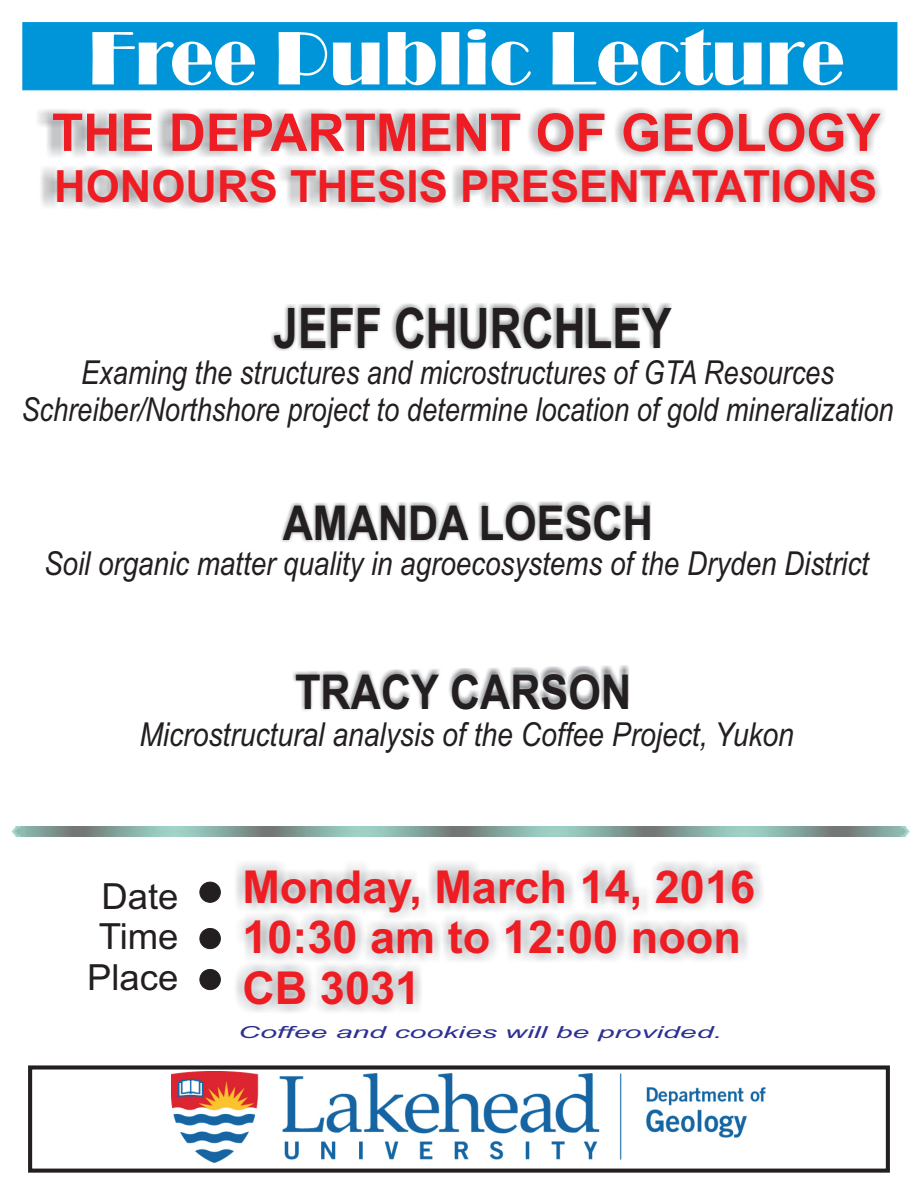
<style>
.page{position:relative;width:918px;height:1188px;background:#fff}
.page>*{position:absolute;margin:0;border:0;box-sizing:border-box;transform-origin:0 0}
.t1{font:78.45px "Broadway";color:#fff;scale:.92 1}
.t2{font:700 55.95px "Arial";color:#231f20;scale:.79 1}
.t3{font:700 52.05px "Arial";color:#ee1d23}
.t4{font:700 48px "Arial";color:#231f20;scale:.87 1}
.t5{font:700 45.45px/50.7px "Arial";color:#ee1d23}
.t6{font:700 44.4px "Arial";color:#ee1d23}
.t7{font:36px/40.2px "Arial";color:#231f20;text-align:center}
.t8{font:italic 33px/36.9px "Arial";color:#231f20;text-align:center;scale:.82 1}
.t9{font:italic 33px "Arial";color:#231f20;scale:.84 1}
.t10{font:italic 33px "Arial";color:#231f20;scale:.86 1}
.t11{font:italic 16.65px "Arial";color:#2e3092;scale:1.82 1}
</style>
<div class="page">
<div style="left:23px;top:22px;width:874px;height:68px;background:#0095d9"></div>
<div style="left:200px;top:882px;width:21px;height:20px;background:#231f20;border:1px solid #231f20;border-radius:50%"></div>
<div style="left:28px;top:1065px;width:862px;height:108px;border:4px solid #231f20"></div>
<img style="left:13px;top:827px;width:897px;height:9px">
<img style="left:172px;top:1071px;width:593px;height:92px">
<img style="left:271px;top:303px;width:401px;height:48px">
<div style="left:200px;top:969px;width:21px;height:21px;background:#231f20;border:1px solid #231f20;border-radius:50%"></div>
<div style="left:200px;top:928px;width:21px;height:21px;background:#231f20;border:1px solid #231f20;border-radius:50%"></div>
<img style="left:281px;top:501px;width:370px;height:41px">
<img style="left:293px;top:665px;width:336px;height:46px">
<h1 class="t1" style="left:88px;top:11px;width:824px">Free Public Lecture</h1>
<h3 class="t3" style="left:52px;top:113px;width:830px">THE DEPARTMENT OF GEOLOGY</h3>
<h3 class="t6" style="left:54px;top:170px;width:824px">HONOURS THESIS PRESENTATATIONS</h3>
<h2 class="t2" style="left:274px;top:307px;width:505px">JEFF CHURCHLEY</h2>
<p class="t8" style="left:21px;top:357px;width:1065px">Examing the structures and microstructures of GTA Resources<br>Schreiber/Northshore project to determine location of gold mineralization</p>
<h3 class="t4" style="left:283px;top:505px;width:427px">AMANDA LOESCH</h3>
<p class="t9" style="left:44px;top:551px;width:984px">Soil organic matter quality in agroecosystems of the Dryden District</p>
<h3 class="t4" style="left:295px;top:674px;width:388px">TRACY CARSON</h3>
<p class="t10" style="left:139px;top:722px;width:763px">Microstructural analysis of the Coffee Project, Yukon</p>
<p class="t7" style="left:87px;top:880px;width:93px">Date<br>Time<br>Place</p>
<h3 class="t5" style="left:242px;top:866px;width:514px">Monday, March 14, 2016<br>10:30 am to 12:00 noon<br>CB 3031</h3>
<p class="t11" style="left:238px;top:1026px;width:267px">Coffee and cookies will be provided.</p>
</div>
